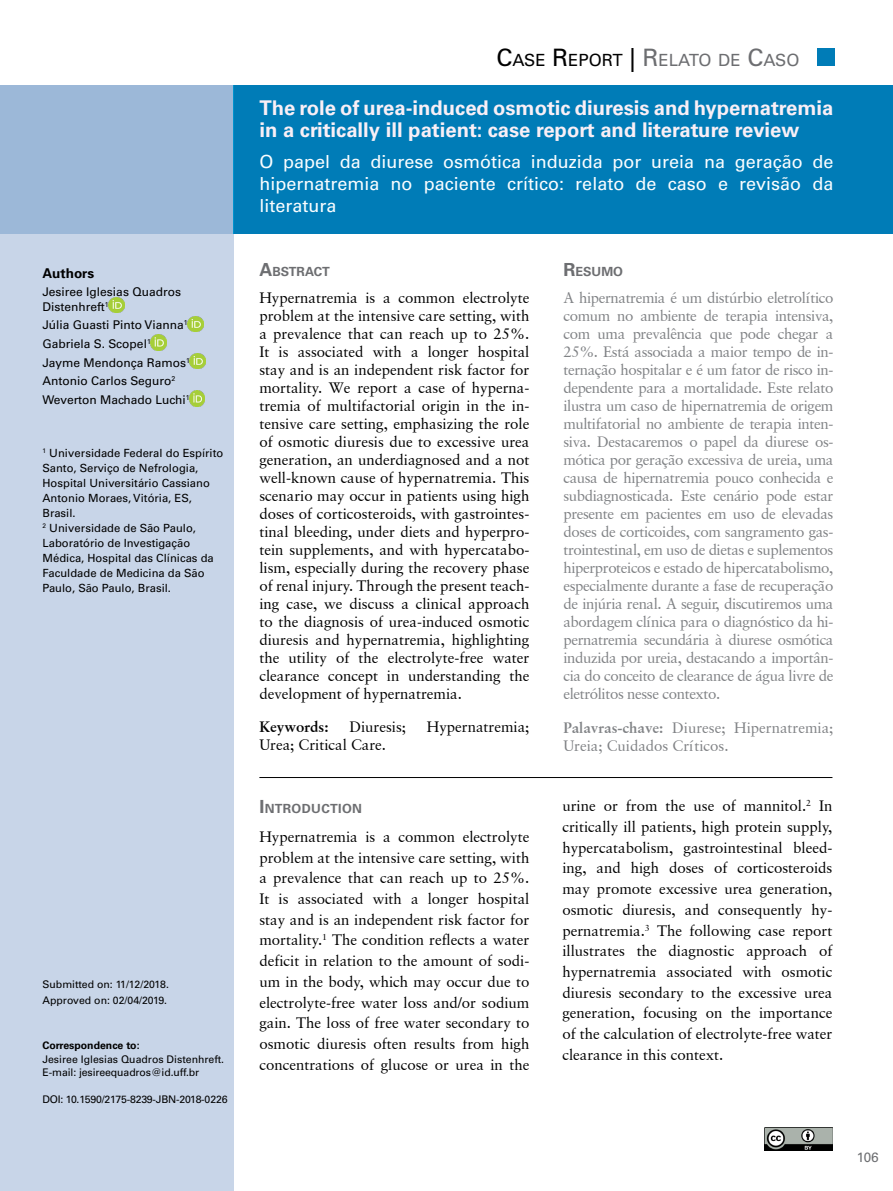
<style>
.page{position:relative;width:893px;height:1191px;background:#fff}
.page>*{position:absolute;margin:0;border:0;box-sizing:border-box;transform-origin:0 0}
.t1{font:700 20.25px/22.5px "Univers LT Std";color:#f9eff6}
.t2{font:18px/21.6px "Univers LT Std";color:#fafdff;text-align:justify}
.t3{font:16.8px "Univers LT Std";color:#6d6e71}
.t4{font:15px/20.7px "Garamond Retrospective S Si";color:#000;text-align:justify}
.t5{font:15px/18px "Garamond Retrospective S Si";letter-spacing:-.025em;color:#808285;text-align:justify}
.t6{font:15px/18px "Garamond Retrospective S Si";color:#808285}
.t7{font:700 15px "Garamond Retrospective S Si";color:#000}
.t8{font:13.5px "Univers 65 Bold";color:#000}
.t9{font:13.5px "Univers LT Std";color:#6d6e71}
.t10{font:700 12.6px "Univers LT Std";letter-spacing:.015em;color:#6d6e71}
.t11{font:12px/18.6px "Univers LT Std";color:#000}
.t12{font:11.25px/15px "Univers LT Std";color:#000}
.t13{font:10.5px/15.6px "Univers LT Std";letter-spacing:-.01em;color:#000}
.t14{font:700 10.5px "Univers LT Std";color:#000}
.s1{font-size:24px;color:#000}
.s2{color:#000}
.s3{font-size:24px}
.s4{font-size:18px}
.s5{font-weight:700}
</style>
<div class="page">
<div style="left:0;top:234px;width:234px;height:957px;background:#c8d5e8"></div>
<div style="left:234px;top:85px;width:659px;height:149px;background:#007cb7"></div>
<div style="left:0;top:85px;width:234px;height:149px;background:#9cb8d8"></div>
<div style="left:818px;top:49px;width:17px;height:17px;background:#007cb7"></div>
<img style="left:109px;top:297px;width:15px;height:16px">
<img style="left:188px;top:316px;width:15px;height:15px">
<img style="left:151px;top:335px;width:15px;height:15px">
<img style="left:190px;top:353px;width:15px;height:16px">
<img style="left:190px;top:391px;width:15px;height:15px">
<img style="left:764px;top:1127px;width:68px;height:23px">
<hr style="left:259px;top:777px;width:573px;height:1px;background:#000">
<p class="t8" style="left:43px;top:265px;width:53px">Authors</p>
<p class="t11" style="left:43px;top:285px;width:140px;line-height:14.4px">Jesiree Iglesias Quadros<br>Distenhreft<sup>1</sup></p>
<p class="t11" style="left:43px;top:316px;width:149px">Júlia Guasti Pinto Vianna<sup>1<br></sup>Gabriela S. Scopel<sup>1<br></sup>Jayme Mendonça Ramos<sup>1<br></sup>Antonio Carlos Seguro<sup>2<br></sup>Weverton Machado Luchi<sup>1</sup></p>
<p class="t12" style="left:43px;top:445px;width:182px"><sup>1</sup> Universidade Federal do Espírito<br>Santo, Serviço de Nefrologia,<br>Hospital Universitário Cassiano<br>Antonio Moraes, Vitória, ES,<br>Brasil.<br><sup>2</sup> Universidade de São Paulo,<br>Laboratório de Investigação<br>Médica, Hospital das Clínicas da<br>Faculdade de Medicina da São<br>Paulo, São Paulo, Brasil.</p>
<p class="t13" style="left:43px;top:977px;width:128px">Submitted on: 11/12/2018.<br>Approved on: 02/04/2019.</p>
<p class="t14" style="left:43px;top:1039px;width:99px">Correspondence to:</p>
<p class="t13" style="left:43px;top:1052px;width:183px;line-height:13.5px">Jesiree Iglesias Quadros Distenhreft.<br>E-mail: jesireequadros@id.uff.br</p>
<p class="t13" style="left:43px;top:1091px;width:187px">DOI: 10.1590/2175-8239-JBN-2018-0226</p>
<p class="t3" style="left:496px;top:50px;width:305px"><span class="s1">C</span><span class="s2">ASE</span> <span class="s1">R</span><span class="s2">EPORT</span> <span class="s1">|</span> <span class="s3">R</span>ELATO DE <span class="s3">C</span>ASO</p>
<h1 class="t1" style="left:259px;top:96px;width:576px">The role of urea-induced osmotic diuresis and hypernatremia in a critically ill patient: case report and literature review</h1>
<p class="t2" style="left:259px;top:151px;width:576px">O papel da diurese osmótica induzida por ureia na geração de hipernatremia no paciente crítico: relato de caso e revisão da literatura</p>
<p class="t10" style="left:259px;top:264px;width:72px"><span class="s4">A</span>BSTRACT</p>
<p class="t4" style="left:259px;top:288px;width:272px;line-height:18px">Hypernatremia is a common electrolyte problem at the intensive care setting, with a prevalence that can reach up to 25%.<br>It is associated with a longer hospital stay and is an independent risk factor for mortality. We report a case of hyperna&shy;tremia of multifactorial origin in the in&shy;tensive care setting, emphasizing the role of osmotic diuresis due to excessive urea generation, an underdiagnosed and a not well-known cause of hypernatremia. This scenario may occur in patients using high doses of corticosteroids, with gastrointes&shy;tinal bleeding, under diets and hyperpro&shy;tein supplements, and with hypercatabo&shy;lism, especially during the recovery phase of renal injury. Through the present teach&shy;ing case, we discuss a clinical approach to the diagnosis of urea-induced osmotic diuresis and hypernatremia, highlighting the utility of the electrolyte-free water clearance concept in understanding the development of hypernatremia.</p>
<p class="t7" style="left:259px;top:717px;width:71px">Keywords:</p>
<p class="t4" style="left:349px;top:716px;width:58px">Diuresis;</p>
<p class="t4" style="left:427px;top:716px;width:104px">Hypernatremia;</p>
<p class="t4" style="left:259px;top:734px;width:128px">Urea; Critical Care.</p>
<p class="t10" style="left:259px;top:801px;width:104px"><span class="s4">I</span>NTRODUCTION</p>
<p class="t4" style="left:259px;top:826px;width:272px">Hypernatremia is a common electrolyte problem at the intensive care setting, with a prevalence that can reach up to 25%.<br>It is associated with a longer hospital stay and is an independent risk factor for mortality.<sup>1</sup> The condition reflects a water deficit in relation to the amount of sodi&shy;um in the body, which may occur due to electrolyte-free water loss and/or sodium gain. The loss of free water secondary to osmotic diuresis often results from high concentrations of glucose or urea in the</p>
<p class="t10" style="left:563px;top:264px;width:61px"><span class="s4">R</span>ESUMO</p>
<p class="t5" style="left:563px;top:288px;width:272px">A hipernatremia é um distúrbio eletrolítico comum no ambiente de terapia intensiva, com uma prevalência que pode chegar a 25%. Está associada a maior tempo de in&shy;ternação hospitalar e é um fator de risco in&shy;dependente para a mortalidade. Este relato ilustra um caso de hipernatremia de origem multifatorial no ambiente de terapia inten&shy;siva. Destacaremos o papel da diurese os&shy;mótica por geração excessiva de ureia, uma causa de hipernatremia pouco conhecida e subdiagnosticada. Este cenário pode estar presente em pacientes em uso de elevadas doses de corticoides, com sangramento gas&shy;trointestinal, em uso de dietas e suplementos hiperproteicos e estado de hipercatabolismo, especialmente durante a fase de recuperação de injúria renal. A seguir, discutiremos uma abordagem clínica para o diagnóstico da hi&shy;pernatremia secundária à diurese osmótica induzida por ureia, destacando a importân&shy;cia do conceito de clearance de água livre de eletrólitos nesse contexto.</p>
<p class="t6" style="left:563px;top:718px;width:271px"><span class="s5">Palavras-chave:</span> Diurese; Hipernatremia;<br>Ureia; Cuidados Críticos.</p>
<p class="t4" style="left:562px;top:795px;width:272px">urine or from the use of mannitol.<sup>2</sup> In critically ill patients, high protein supply, hypercatabolism, gastrointestinal bleed&shy;ing, and high doses of corticosteroids may promote excessive urea generation, osmotic diuresis, and consequently hy&shy;pernatremia.<sup>3</sup> The following case report illustrates the diagnostic approach of hypernatremia associated with osmotic diuresis secondary to the excessive urea generation, focusing on the importance of the calculation of electrolyte-free water clearance in this context.</p>
<p class="t9" style="left:857px;top:1149px;width:23px">106</p>
</div>
